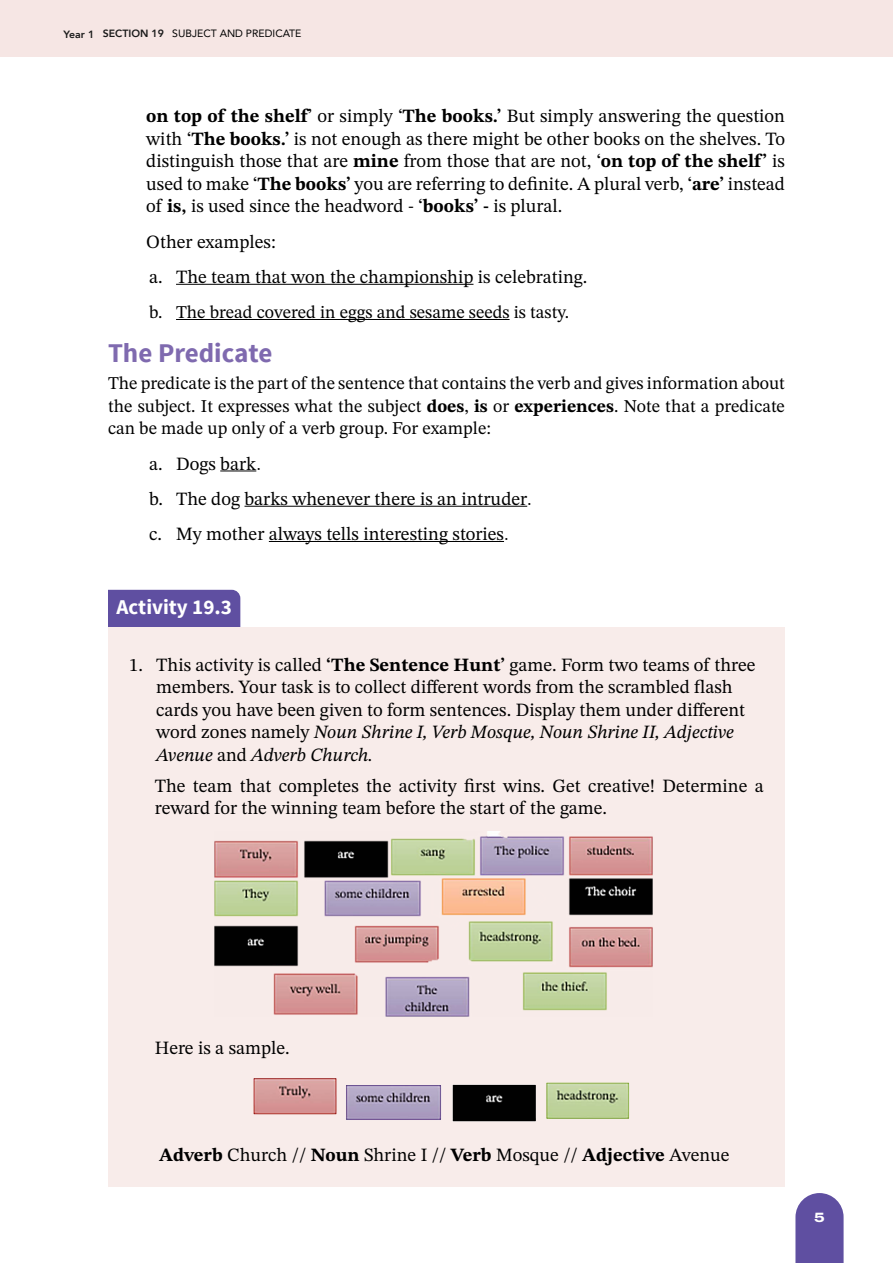
<style>
.page{position:relative;width:893px;height:1263px;background:#fff}
.page>*{position:absolute;margin:0;border:0;box-sizing:border-box;transform-origin:0 0}
.t1{font:700 27px "Source Sans Pro";color:#7f6aaf}
.t2{font:700 21px "Source Sans Pro";color:#fff}
.t3{font:18.75px/22.5px "STIX Two Text";color:#000}
.t4{font:18px/22.5px "STIX Two Text";color:#000;text-align:justify}
.t5{font:800 13.5px "Archivo Expanded";color:#fff}
.t6{font:10.5px "Avenir LT Std";color:#000}
.s1{font-family:"Avenir";font-weight:800;color:#1a1a1a}
.s2{font-weight:700}
.s3{font-family:"Times New Roman"}
.s4{font-style:italic}
</style>
<div class="page">
<svg style="left:795px;top:1193px;width:49px;height:70px;background:#6d5fa9"></svg>
<div style="left:0;top:0;width:893px;height:57px;background:#f6e6e4"></div>
<hr style="left:176px;top:284px;width:297px;height:1px;background:#000">
<hr style="left:176px;top:319px;width:334px;height:1px;background:#000">
<hr style="left:220px;top:470px;width:36px;height:1px;background:#000">
<hr style="left:244px;top:506px;width:283px;height:1px;background:#000">
<hr style="left:269px;top:541px;width:235px;height:1px;background:#000">
<div style="left:108px;top:590px;width:132px;height:37px;background:#5f4fa1"></div>
<div style="left:108px;top:627px;width:677px;height:159px;background:#f8ecea"></div>
<div style="left:108px;top:748px;width:677px;height:92px;background:#f8ecea"></div>
<div style="left:108px;top:801px;width:677px;height:243px;background:#f8ecea"></div>
<div style="left:108px;top:1041px;width:677px;height:110px;background:#f8ecea"></div>
<div style="left:108px;top:1117px;width:677px;height:69px;background:#f8ecea"></div>
<img style="left:214px;top:832px;width:439px;height:185px">
<img style="left:253px;top:1078px;width:377px;height:44px">
<p class="t6" style="left:64px;top:28px;width:239px"><span class="s1">Year 1 SECTION 19</span> SUBJECT AND PREDICATE</p>
<p class="t3" style="left:146px;top:105px;width:640px;text-align:justify"><span class="s2">on top of the shelf</span>’ or simply ‘<span class="s2">The books.’</span> But simply answering the question with ‘<span class="s2">The books.’</span> is not enough as there might be other books on the shelves. To distinguish those that are <span class="s2">mine</span> from those that are not, ‘<span class="s2">on top of the shelf’</span> is used to make ‘<span class="s2">The books’</span> you are referring to definite. A plural verb, ‘<span class="s2">are’</span> instead of <span class="s2">is,</span> is used since the headword - ‘<span class="s2">books’ -</span> is plural.</p>
<p class="t3" style="left:146px;top:224px;width:442px;line-height:35.2px">Other examples:<br>a. The team that won the championship is celebrating.</p>
<p class="t4" style="left:149px;top:301px;width:422px">b. The bread covered in eggs and sesame seeds is tasty.</p>
<h1 class="t1" style="left:108px;top:336px;width:166px">The Predicate</h1>
<p class="t4" style="left:108px;top:372px;width:678px">The predicate is the part of the sentence that contains the verb and gives information about the subject. It expresses what the subject <span class="s2">does</span>, <span class="s2">is</span> or <span class="s2">experiences</span>. Note that a predicate can be made up only of a verb group. For example:</p>
<p class="t3" style="left:149px;top:446px;width:384px;line-height:35.2px">a. Dogs bark<span class="s3">.<br></span>b. The dog barks whenever there is an intruder<span class="s3">. </span>c. My mother always tells interesting stories<span class="s3">.</span></p>
<p class="t2" style="left:117px;top:594px;width:117px">Activity 19.3</p>
<p class="t3" style="left:156px;top:653px;width:601px;text-indent:-27px">1. This activity is called <span class="s2">‘The Sentence Hunt’</span> game. Form two teams of three members. Your task is to collect different words from the scrambled flash cards you have been given to form sentences. Display them under different word zones namely <span class="s4">Noun Shrine I, Verb Mosque, Noun Shrine II, Adjective Avenue</span> and <span class="s4">Adverb Church.</span></p>
<p class="t3" style="left:155px;top:774px;width:610px">The team that completes the activity first wins. Get creative! Determine a reward for the winning team before the start of the game.</p>
<p class="t3" style="left:155px;top:1036px;width:136px">Here is a sample.</p>
<p class="t3" style="left:159px;top:1143px;width:572px"><span class="s2">Adverb</span> Church // <span class="s2">Noun</span> Shrine I // <span class="s2">Verb</span> Mosque // <span class="s2">Adjective</span> Avenue</p>
<p class="t5" style="left:814px;top:1207px;width:12px">5</p>
</div>
